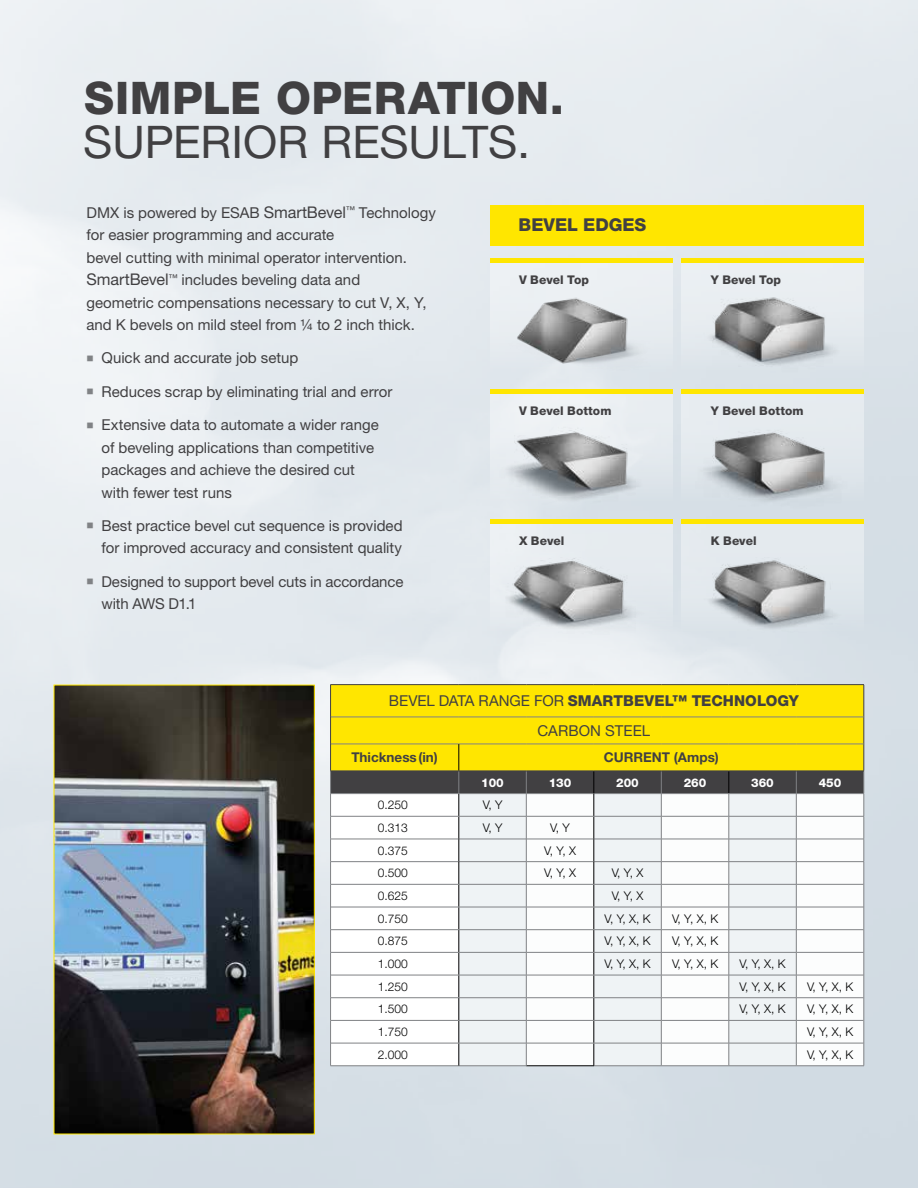
<style>
.page{position:relative;width:918px;height:1188px;background:#fff}
.page>*{position:absolute;margin:0;border:0;box-sizing:border-box;transform-origin:0 0}
.t1{font:800 45px "Helvetica Neue LT Std";letter-spacing:.01em;color:#414042}
.t2{font:45px "Helvetica Neue LT Std";color:#414042}
.t3{font:800 17.7px "Helvetica Neue LT Std";color:#414042}
.t4{font:15px/22.5px "Helvetica Neue LT Std";color:#414042}
.t5{font:700 13.5px "Helvetica Neue LT Std";color:#414042}
.t6{font:300 12px "Helvetica Neue LT Std";color:#000}
.t7{font:800 12px "Helvetica Neue LT Std";letter-spacing:.005em;color:#414042}
.t8{font:800 12px "Helvetica Neue LT Std";letter-spacing:-.005em;color:#fff}
.s1{font-size:16.05px}
.s2{color:#808285}
.s3{font-weight:800}
</style>
<div class="page">
<img style="left:0;top:0;width:918px;height:1188px">
<div style="left:331px;top:685px;width:533px;height:32px;background:#ffe600"></div>
<hr style="left:864px;top:685px;width:1px;height:32px;background:#414042">
<hr style="left:330px;top:1066px;width:129px;height:1px;background:#808285">
<hr style="left:459px;top:1066px;width:67px;height:1px;background:#808285">
<hr style="left:594px;top:1066px;width:67px;height:1px;background:#808285">
<hr style="left:661px;top:1066px;width:68px;height:1px;background:#808285">
<hr style="left:729px;top:1066px;width:67px;height:1px;background:#808285">
<hr style="left:796px;top:1066px;width:68px;height:1px;background:#808285">
<hr style="left:526px;top:1066px;width:68px;height:1px;background:#000">
<hr style="left:330px;top:684px;width:129px;height:1px;background:#414042">
<hr style="left:330px;top:685px;width:1px;height:32px;background:#414042">
<hr style="left:459px;top:684px;width:67px;height:1px;background:#414042">
<hr style="left:526px;top:684px;width:68px;height:1px;background:#414042">
<hr style="left:594px;top:684px;width:67px;height:1px;background:#414042">
<hr style="left:661px;top:684px;width:68px;height:1px;background:#414042">
<hr style="left:729px;top:684px;width:67px;height:1px;background:#414042">
<hr style="left:796px;top:684px;width:68px;height:1px;background:#414042">
<svg style="left:330px;top:717px;width:535px;height:349px"></svg>
<hr style="left:330px;top:771px;width:129px;height:1px;background:#414042">
<hr style="left:459px;top:771px;width:67px;height:1px;background:#414042">
<hr style="left:526px;top:771px;width:68px;height:1px;background:#414042">
<hr style="left:594px;top:771px;width:67px;height:1px;background:#414042">
<hr style="left:661px;top:771px;width:68px;height:1px;background:#414042">
<hr style="left:729px;top:771px;width:67px;height:1px;background:#414042">
<hr style="left:796px;top:771px;width:68px;height:1px;background:#414042">
<img style="left:56px;top:687px;width:257px;height:445px">
<div style="left:54px;top:685px;width:261px;height:449px;border:1px solid #ffe600"></div>
<div style="left:490px;top:205px;width:374px;height:40px;background:#ffe600"></div>
<div style="left:490px;top:521px;width:183px;height:112px;background:#e6ebf0"></div>
<hr style="left:490px;top:520px;width:183px;height:4px;background:#ffe600">
<div style="left:490px;top:259px;width:183px;height:113px;background:#ecf0f3"></div>
<hr style="left:490px;top:259px;width:183px;height:4px;background:#ffe600">
<div style="left:490px;top:392px;width:183px;height:111px;background:linear-gradient(to right,#f0f4f6,#e8edf1)"></div>
<hr style="left:490px;top:390px;width:183px;height:4px;background:#ffe600">
<div style="left:681px;top:521px;width:183px;height:112px;background:#e4eaee"></div>
<hr style="left:681px;top:520px;width:183px;height:4px;background:#ffe600">
<div style="left:681px;top:261px;width:183px;height:111px;background:#eaeef2"></div>
<hr style="left:681px;top:259px;width:183px;height:4px;background:#ffe600">
<div style="left:681px;top:392px;width:183px;height:111px;background:#e6ebef"></div>
<hr style="left:681px;top:390px;width:183px;height:4px;background:#ffe600">
<img style="left:491px;top:298px;width:169px;height:80px">
<img style="left:687px;top:297px;width:172px;height:79px">
<img style="left:687px;top:432px;width:172px;height:78px">
<img style="left:490px;top:420px;width:170px;height:88px">
<img style="left:490px;top:558px;width:167px;height:84px">
<img style="left:687px;top:560px;width:172px;height:80px">
<h1 class="t1" style="left:84px;top:71px;width:481px">SIMPLE OPERATION.</h1>
<h1 class="t2" style="left:83px;top:115px;width:448px">SUPERIOR RESULTS.</h1>
<p class="t4" style="left:86px;top:201px;width:351px">DMX is powered by ESAB <span class="s1">SmartBevel</span><sup>™</sup> Technology for easier programming and accurate<br>bevel cutting with minimal operator intervention.<br><span class="s1">SmartBevel</span><sup>™</sup> includes beveling data and<br>geometric compensations necessary to cut V, X, Y, and K bevels on mild steel from ¼ to 2 inch thick.</p>
<p class="t4" style="left:86px;top:347px;width:213px"><span class="s2">■</span> Quick and accurate job setup</p>
<p class="t4" style="left:86px;top:380px;width:307px"><span class="s2">■</span> Reduces scrap by eliminating trial and error</p>
<p class="t4" style="left:102px;top:413px;width:279px;text-indent:-15px"><span class="s2">■</span> Extensive data to automate a wider range of beveling applications than competitive packages and achieve the desired cut with fewer test runs</p>
<p class="t4" style="left:86px;top:514px;width:318px;text-align:right"><span class="s2">■</span> Best practice bevel cut sequence is provided for improved accuracy and consistent quality</p>
<p class="t4" style="left:102px;top:570px;width:304px;text-indent:-15px"><span class="s2">■</span> Designed to support bevel cuts in accordance with AWS D1.1</p>
<p class="t3" style="left:519px;top:215px;width:129px">BEVEL EDGES</p>
<p class="t7" style="left:519px;top:272px;width:72px">V Bevel Top</p>
<p class="t7" style="left:711px;top:272px;width:72px">Y Bevel Top</p>
<p class="t7" style="left:519px;top:403px;width:94px">V Bevel Bottom</p>
<p class="t7" style="left:711px;top:403px;width:94px">Y Bevel Bottom</p>
<p class="t7" style="left:519px;top:534px;width:47px">X Bevel</p>
<p class="t7" style="left:711px;top:534px;width:47px">K Bevel</p>
<p class="t4" style="left:389px;top:686px;width:411px;line-height:29.7px;text-align:center">BEVEL DATA RANGE FOR <span class="s3">SMARTBEVEL™ TECHNOLOGY<br></span>CARBON STEEL</p>
<p class="t5" style="left:351px;top:749px;width:88px">Thickness(in)</p>
<p class="t5" style="left:604px;top:749px;width:117px">CURRENT (Amps)</p>
<p class="t8" style="left:481px;top:775px;width:24px">100</p>
<p class="t8" style="left:549px;top:775px;width:24px">130</p>
<p class="t8" style="left:616px;top:775px;width:24px">200</p>
<p class="t8" style="left:684px;top:775px;width:24px">260</p>
<p class="t8" style="left:751px;top:775px;width:24px">360</p>
<p class="t8" style="left:819px;top:775px;width:24px">450</p>
<p class="t6" style="left:378px;top:798px;width:32px">0.250</p>
<p class="t6" style="left:483px;top:798px;width:21px">V, Y</p>
<p class="t6" style="left:378px;top:820px;width:32px">0.313</p>
<p class="t6" style="left:483px;top:820px;width:21px">V, Y</p>
<p class="t6" style="left:550px;top:820px;width:21px">V, Y</p>
<p class="t6" style="left:378px;top:843px;width:32px">0.375</p>
<p class="t6" style="left:544px;top:843px;width:33px">V, Y, X</p>
<p class="t6" style="left:378px;top:866px;width:32px">0.500</p>
<p class="t6" style="left:544px;top:866px;width:33px">V, Y, X</p>
<p class="t6" style="left:612px;top:866px;width:33px">V, Y, X</p>
<p class="t6" style="left:378px;top:888px;width:32px">0.625</p>
<p class="t6" style="left:612px;top:888px;width:33px">V, Y, X</p>
<p class="t6" style="left:378px;top:911px;width:32px">0.750</p>
<p class="t6" style="left:605px;top:911px;width:48px">V, Y, X, K</p>
<p class="t6" style="left:672px;top:911px;width:48px">V, Y, X, K</p>
<p class="t6" style="left:378px;top:934px;width:32px">0.875</p>
<p class="t6" style="left:605px;top:934px;width:48px">V, Y, X, K</p>
<p class="t6" style="left:672px;top:934px;width:48px">V, Y, X, K</p>
<p class="t6" style="left:378px;top:956px;width:32px">1.000</p>
<p class="t6" style="left:605px;top:956px;width:48px">V, Y, X, K</p>
<p class="t6" style="left:672px;top:956px;width:48px">V, Y, X, K</p>
<p class="t6" style="left:740px;top:956px;width:48px">V, Y, X, K</p>
<p class="t6" style="left:378px;top:979px;width:32px">1.250</p>
<p class="t6" style="left:740px;top:979px;width:48px">V, Y, X, K</p>
<p class="t6" style="left:807px;top:979px;width:48px">V, Y, X, K</p>
<p class="t6" style="left:378px;top:1002px;width:32px">1.500</p>
<p class="t6" style="left:740px;top:1002px;width:48px">V, Y, X, K</p>
<p class="t6" style="left:807px;top:1002px;width:48px">V, Y, X, K</p>
<p class="t6" style="left:378px;top:1024px;width:32px">1.750</p>
<p class="t6" style="left:807px;top:1024px;width:48px">V, Y, X, K</p>
<p class="t6" style="left:378px;top:1047px;width:32px">2.000</p>
<p class="t6" style="left:807px;top:1047px;width:48px">V, Y, X, K</p>
</div>
